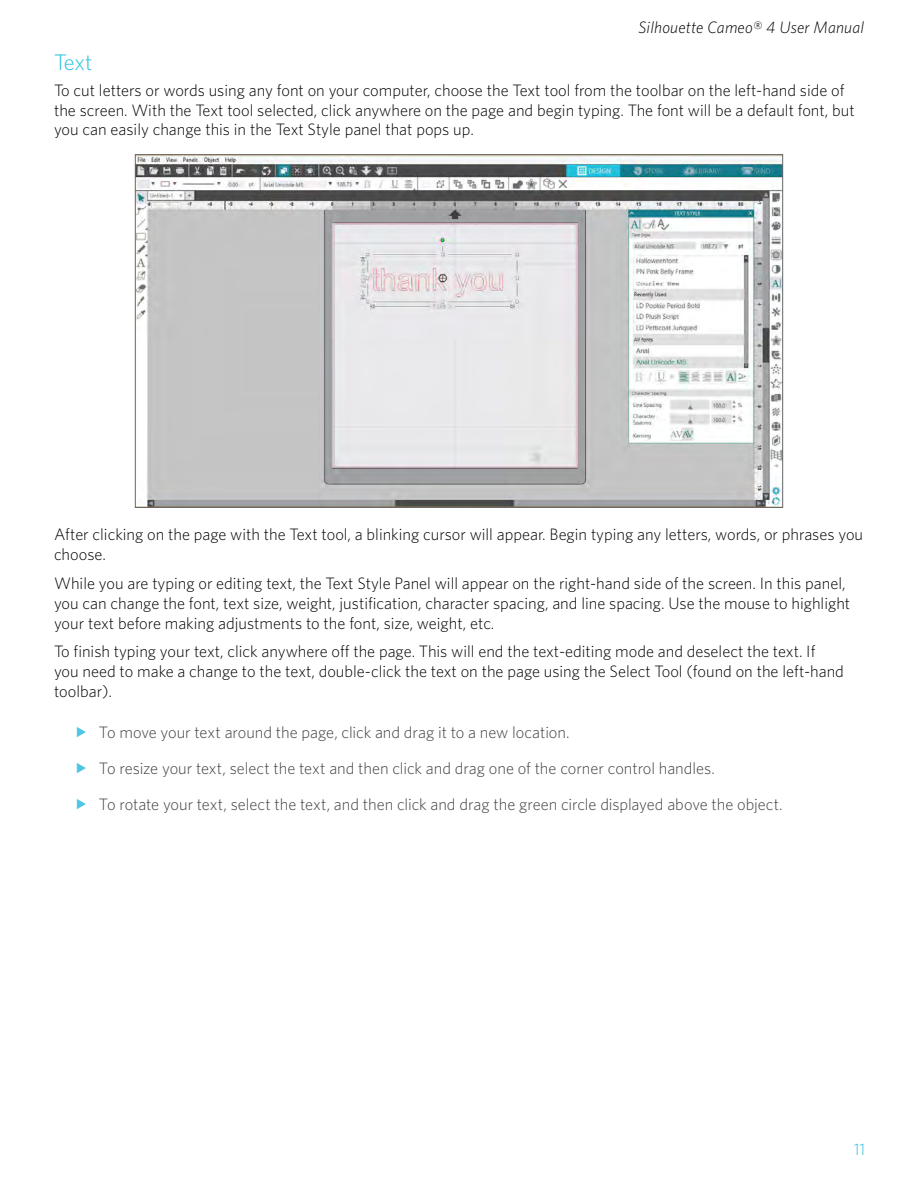
<style>
.page{position:relative;width:918px;height:1188px;background:#fff}
.page>*{position:absolute;margin:0;border:0;box-sizing:border-box;transform-origin:0 0}
.t1{font:300 22.5px "Whitney";color:#25c1de}
.t2{font:300 16.5px/19.8px "Whitney";color:#000}
.t3{font:300 16.5px/36px "Whitney";letter-spacing:-.005em;color:#414042}
.t4{font:italic 300 16.5px "Whitney";letter-spacing:.01em;color:#000}
.t5{font:300 16.5px "Whitney";color:#25c1de}
</style>
<div class="page">
<img style="left:137px;top:156px;width:644px;height:350px">
<p class="t4" style="left:639px;top:18px;width:227px">Silhouette Cameo® 4 User Manual</p>
<h1 class="t1" style="left:54px;top:49px;width:40px">Text</h1>
<p class="t2" style="left:54px;top:80px;width:802px">To cut letters or words using any font on your computer, choose the Text tool from the toolbar on the left-hand side of the screen. With the Text tool selected, click anywhere on the page and begin typing. The font will be a default font, but you can easily change this in the Text Style panel that pops up.</p>
<p class="t2" style="left:54px;top:525px;width:811px">After clicking on the page with the Text tool, a blinking cursor will appear. Begin typing any letters, words, or phrases you choose.</p>
<p class="t2" style="left:54px;top:573px;width:798px">While you are typing or editing text, the Text Style Panel will appear on the right-hand side of the screen. In this panel, you can change the font, text size, weight, justification, character spacing, and line spacing. Use the mouse to highlight your text before making adjustments to the font, size, weight, etc.</p>
<p class="t2" style="left:54px;top:642px;width:791px">To finish typing your text, click anywhere off the page. This will end the text-editing mode and deselect the text. If you need to make a change to the text, double-click the text on the page using the Select Tool (found on the left-hand toolbar).</p>
<p class="t3" style="left:99px;top:714px;width:685px">To move your text around the page, click and drag it to a new location.<br>To resize your text, select the text and then click and drag one of the corner control handles.<br>To rotate your text, select the text, and then click and drag the green circle displayed above the object.</p>
<p class="t5" style="left:854px;top:1139px;width:13px">11</p>
</div>
